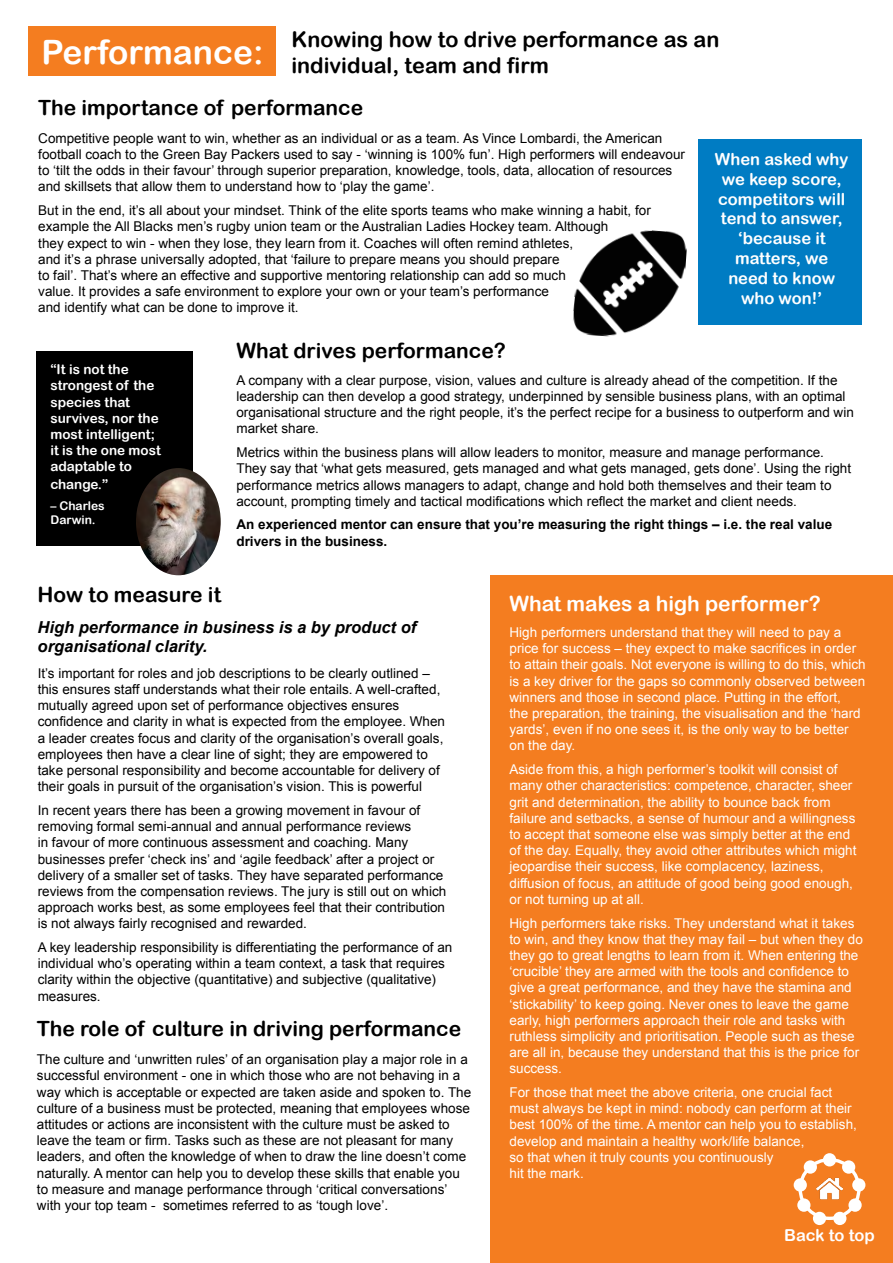
<style>
.page{position:relative;width:893px;height:1263px;background:#fff}
.page>*{position:absolute;margin:0;border:0;box-sizing:border-box;transform-origin:0 0}
.t1{font:33.6px "Arial Rounded MT Bold";color:#fff}
.t2{font:21.6px/26px "Arial Rounded MT Bold";color:#000}
.t3{font:21px "Arial Rounded MT Bold";color:#000}
.t4{font:21px "Arial Rounded MT Bold";color:#fff}
.t5{font:16.5px/19.8px "Arial Rounded MT Bold";color:#fff;text-align:center}
.t6{font:italic 700 16.5px/19.8px "Arial";color:#000}
.t7{font:13.5px/16.2px "Arial";color:#000}
.t8{font:13.5px/16.2px "Arial";color:#fff}
.t9{font:13.5px/16.2px "Arial Rounded MT Bold";color:#fff}
.t10{font:700 13.5px/16.2px "Arial";color:#000}
.t11{font:12px/14.4px "Arial Rounded MT Bold";color:#fff}
</style>
<div class="page">
<div style="left:490px;top:575px;width:403px;height:688px;background:#f47d20"></div>
<div style="left:28px;top:26px;width:247px;height:49px;background:#f47d20"></div>
<div style="left:698px;top:139px;width:164px;height:186px;background:#007cc3"></div>
<div style="left:37px;top:351px;width:156px;height:195px;background:#000"></div>
<img style="left:573px;top:230px;width:114px;height:107px">
<img style="left:136px;top:468px;width:85px;height:107px">
<div style="left:798px;top:1158px;width:62px;height:62px;border:3px solid #fff;border-radius:50%"></div>
<div style="left:842px;top:1160px;width:13px;height:14px;background:#fff;border-radius:50%"></div>
<div style="left:848px;top:1198px;width:14px;height:14px;background:#fff;border-radius:50%"></div>
<div style="left:852px;top:1178px;width:13px;height:14px;background:#fff;border-radius:50%"></div>
<div style="left:833px;top:1212px;width:13px;height:13px;background:#fff;border-radius:50%"></div>
<div style="left:813px;top:1212px;width:13px;height:13px;background:#fff;border-radius:50%"></div>
<div style="left:797px;top:1198px;width:13px;height:14px;background:#fff;border-radius:50%"></div>
<div style="left:794px;top:1178px;width:13px;height:14px;background:#fff;border-radius:50%"></div>
<div style="left:804px;top:1160px;width:13px;height:14px;background:#fff;border-radius:50%"></div>
<div style="left:823px;top:1153px;width:13px;height:13px;background:#fff;border-radius:50%"></div>
<img style="left:817px;top:1177px;width:25px;height:23px">
<h1 class="t1" style="left:42px;top:32px;width:223px">Performance:</h1>
<h2 class="t2" style="left:291px;top:26px;width:430px">Knowing how to drive performance as an individual, team and firm</h2>
<h3 class="t3" style="left:38px;top:95px;width:326px">The importance of performance</h3>
<p class="t7" style="left:38px;top:130px;width:648px">Competitive people want to win, whether as an individual or as a team. As Vince Lombardi, the American football coach to the Green Bay Packers used to say - ‘winning is 100% fun’. High performers will endeavour to ‘tilt the odds in their favour’ through superior preparation, knowledge, tools, data, allocation of resources and skillsets that allow them to understand how to ‘play the game’.</p>
<p class="t7" style="left:38px;top:202px;width:614px">But in the end, it’s all about your mindset. Think of the elite sports teams who make winning a habit, for example the All Blacks men’s rugby union team or the Australian Ladies Hockey team. Although<br>they expect to win - when they lose, they learn from it. Coaches will often remind athletes,<br>and it’s a phrase universally adopted, that ‘failure to prepare means you should prepare<br>to fail’. That’s where an effective and supportive mentoring relationship can add so much<br>value. It provides a safe environment to explore your own or your team’s performance<br>and identify what can be done to improve it.</p>
<p class="t5" style="left:715px;top:149px;width:135px">When asked why we keep score, competitors will tend to answer, ‘because it matters, we need to know who won!’</p>
<p class="t9" style="left:50px;top:361px;width:112px">“It is not the strongest of the species that survives, nor the most intelligent; it is the one most adaptable to</p>
<p class="t9" style="left:50px;top:476px;width:59px">change.”</p>
<p class="t11" style="left:50px;top:498px;width:56px">– Charles<br>Darwin.</p>
<h3 class="t3" style="left:236px;top:339px;width:271px">What drives performance?</h3>
<p class="t7" style="left:236px;top:372px;width:619px">A company with a clear purpose, vision, values and culture is already ahead of the competition. If the leadership can then develop a good strategy, underpinned by sensible business plans, with an optimal organisational structure and the right people, it’s the perfect recipe for a business to outperform and win market share.</p>
<p class="t7" style="left:236px;top:444px;width:616px">Metrics within the business plans will allow leaders to monitor, measure and manage performance.<br>They say that ‘what gets measured, gets managed and what gets managed, gets done’. Using the right performance metrics allows managers to adapt, change and hold both themselves and their team to account, prompting timely and tactical modifications which reflect the market and client needs.</p>
<p class="t10" style="left:236px;top:517px;width:597px">An experienced mentor can ensure that you’re measuring the right things – i.e. the real value drivers in the business.</p>
<h3 class="t3" style="left:38px;top:582px;width:185px">How to measure it</h3>
<p class="t6" style="left:38px;top:617px;width:380px">High performance in business is a by product of organisational clarity.</p>
<p class="t7" style="left:38px;top:665px;width:409px">It’s important for roles and job descriptions to be clearly outlined – this ensures staff understands what their role entails. A well-crafted, mutually agreed upon set of performance objectives ensures confidence and clarity in what is expected from the employee. When a leader creates focus and clarity of the organisation’s overall goals, employees then have a clear line of sight; they are empowered to take personal responsibility and become accountable for delivery of their goals in pursuit of the organisation’s vision. This is powerful</p>
<p class="t7" style="left:38px;top:802px;width:410px">In recent years there has been a growing movement in favour of removing formal semi-annual and annual performance reviews<br>in favour of more continuous assessment and coaching. Many businesses prefer ‘check ins’ and ‘agile feedback’ after a project or delivery of a smaller set of tasks. They have separated performance reviews from the compensation reviews. The jury is still out on which approach works best, as some employees feel that their contribution is not always fairly recognised and rewarded.</p>
<p class="t7" style="left:38px;top:939px;width:416px">A key leadership responsibility is differentiating the performance of an individual who’s operating within a team context, a task that requires clarity within the objective (quantitative) and subjective (qualitative) measures.</p>
<h3 class="t3" style="left:37px;top:1016px;width:426px">The role of culture in driving performance</h3>
<p class="t7" style="left:37px;top:1051px;width:436px">The culture and ‘unwritten rules’ of an organisation play a major role in a successful environment - one in which those who are not behaving in a way which is acceptable or expected are taken aside and spoken to. The culture of a business must be protected, meaning that employees whose attitudes or actions are inconsistent with the culture must be asked to leave the team or firm. Tasks such as these are not pleasant for many leaders, and often the knowledge of when to draw the line doesn’t come naturally. A mentor can help you to develop these skills that enable you to measure and manage performance through ‘critical conversations’ with your top team - sometimes referred to as ‘tough love’.</p>
<h3 class="t4" style="left:509px;top:591px;width:313px">What makes a high performer?</h3>
<p class="t8" style="left:509px;top:624px;width:358px">High performers understand that they will need to pay a price for success – they expect to make sacrifices in order to attain their goals. Not everyone is willing to do this, which is a key driver for the gaps so commonly observed between winners and those in second place. Putting in the effort,<br>the preparation, the training, the visualisation and the ‘hard yards’, even if no one sees it, is the only way to be better on the day.</p>
<p class="t8" style="left:509px;top:761px;width:348px">Aside from this, a high performer’s toolkit will consist of many other characteristics: competence, character, sheer grit and determination, the ability to bounce back from failure and setbacks, a sense of humour and a willingness to accept that someone else was simply better at the end of the day. Equally, they avoid other attributes which might jeopardise their success, like complacency, laziness, diffusion of focus, an attitude of good being good enough, or not turning up at all.</p>
<p class="t8" style="left:509px;top:915px;width:355px">High performers take risks. They understand what it takes to win, and they know that they may fail – but when they do they go to great lengths to learn from it. When entering the ‘crucible’ they are armed with the tools and confidence to give a great performance, and they have the stamina and ‘stickability’ to keep going. Never ones to leave the game early, high performers approach their role and tasks with ruthless simplicity and prioritisation. People such as these are all in, because they understand that this is the price for success.</p>
<p class="t8" style="left:509px;top:1084px;width:349px">For those that meet the above criteria, one crucial fact must always be kept in mind: nobody can perform at their best 100% of the time. A mentor can help you to establish, develop and maintain a healthy work/life balance,<br>so that when it truly counts you continuously<br>hit the mark.</p>
<p class="t5" style="left:784px;top:1225px;width:92px">Back to top</p>
</div>
